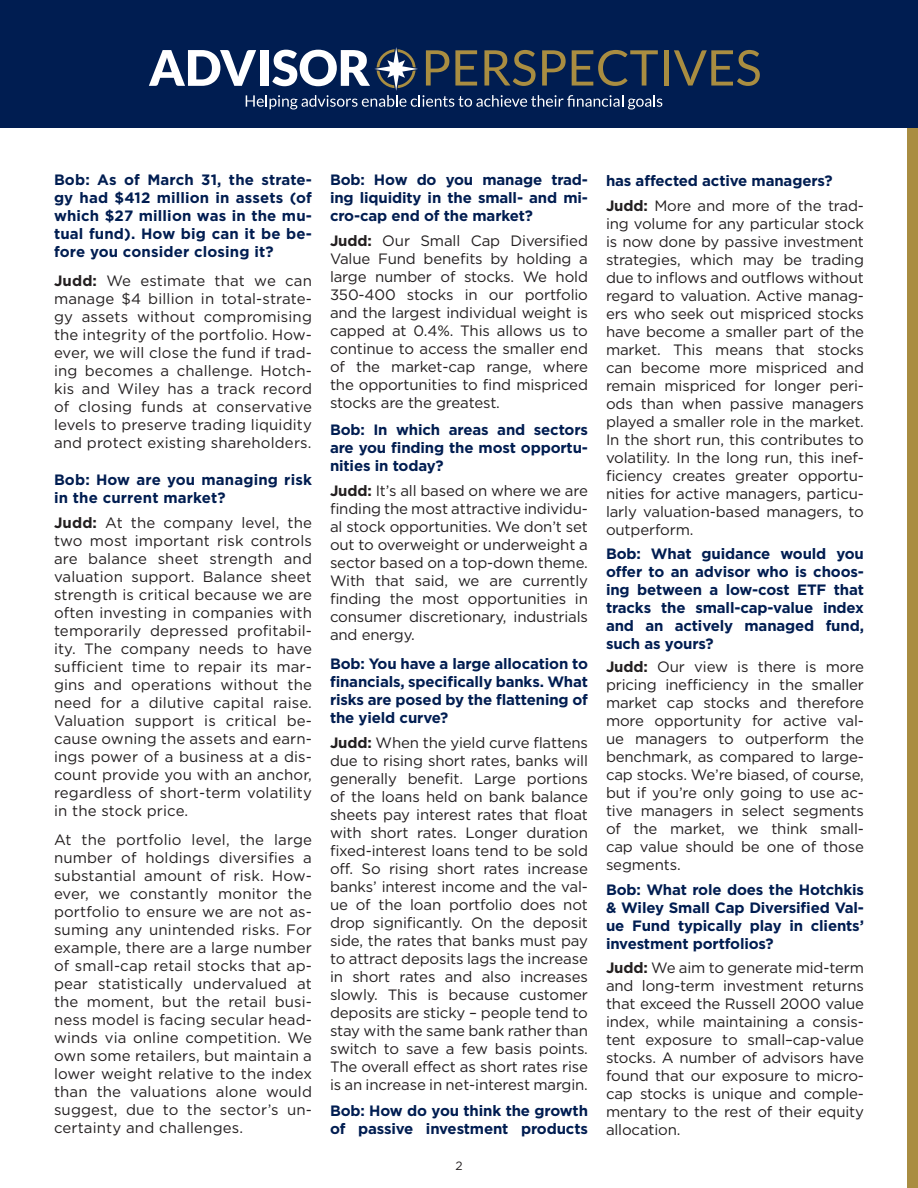
<style>
.page{position:relative;width:918px;height:1188px;background:#fff}
.page>*{position:absolute;margin:0;border:0;box-sizing:border-box;transform-origin:0 0}
.AP_body{font:15px/18px "Gotham";letter-spacing:-.01em;color:#231f20;text-align:justify}
.AP_body-2{font:700 15px/18px "Gotham";letter-spacing:-.01em;color:#001d51;text-align:justify}
.AP_body-3{font:700 15px/18px "Gotham";letter-spacing:.01em;color:#001d51}
.t1{font:12px "Gotham";color:#231f20}
.s1{font-weight:700}
</style>
<div class="page">
<div style="left:907px;top:111px;width:11px;height:1077px;background:#a98d41"></div>
<div style="left:0;top:0;width:918px;height:127px;background:#001d51"></div>
<hr style="left:664px;top:50px;width:4px;height:36px;background:#a98d41">
<svg style="left:674px;top:50px;width:86px;height:36px"></svg>
<svg style="left:149px;top:47px;width:513px;height:63px"></svg>
<p class="AP_body-2" style="left:54px;top:171px;width:260px">Bob: As of March 31, the strate&shy;gy had $412 million in assets (of which $27 million was in the mu&shy;tual fund). How big can it be be&shy;fore you consider closing it?</p>
<p class="AP_body" style="left:54px;top:272px;width:260px"><span class="s1">Judd:</span> We estimate that we can manage $4 billion in total-strate&shy;gy assets without compromising the integrity of the portfolio. How&shy;ever, we will close the fund if trad&shy;ing becomes a challenge. Hotch&shy;kis and Wiley has a track record of closing funds at conservative levels to preserve trading liquidity and protect existing shareholders.</p>
<p class="AP_body-3" style="left:54px;top:471px;width:259px">Bob: How are you managing risk in the current market?</p>
<p class="AP_body" style="left:54px;top:513px;width:260px"><span class="s1">Judd:</span> At the company level, the two most important risk controls are balance sheet strength and valuation support. Balance sheet strength is critical because we are often investing in companies with temporarily depressed profitabil&shy;ity. The company needs to have sufficient time to repair its mar&shy;gins and operations without the need for a dilutive capital raise.<br>Valuation support is critical be&shy;cause owning the assets and earn&shy;ings power of a business at a dis&shy;count provide you with an anchor, regardless of short-term volatility in the stock price.</p>
<p class="AP_body" style="left:54px;top:831px;width:260px">At the portfolio level, the large number of holdings diversifies a substantial amount of risk. How&shy;ever, we constantly monitor the portfolio to ensure we are not as&shy;suming any unintended risks. For example, there are a large number of small-cap retail stocks that ap&shy;pear statistically undervalued at the moment, but the retail busi&shy;ness model is facing secular head&shy;winds via online competition. We own some retailers, but maintain a lower weight relative to the index than the valuations alone would suggest, due to the sector’s un&shy;certainty and challenges.</p>
<p class="AP_body-2" style="left:330px;top:170px;width:260px">Bob: How do you manage trad&shy;ing liquidity in the small- and mi&shy;cro-cap end of the market?</p>
<p class="AP_body" style="left:330px;top:231px;width:260px"><span class="s1">Judd:</span> Our Small Cap Diversified Value Fund benefits by holding a large number of stocks. We hold 350-400 stocks in our portfolio and the largest individual weight is capped at 0.4%. This allows us to continue to access the smaller end of the market-cap range, where the opportunities to find mispriced stocks are the greatest.</p>
<p class="AP_body-2" style="left:330px;top:421px;width:260px">Bob: In which areas and sectors are you finding the most opportu&shy;nities in today?</p>
<p class="AP_body" style="left:330px;top:481px;width:260px"><span class="s1">Judd:</span> It’s all based on where we are finding the most attractive individu&shy;al stock opportunities. We don’t set out to overweight or underweight a sector based on a top-down theme.<br>With that said, we are currently finding the most opportunities in consumer discretionary, industrials and energy.</p>
<p class="AP_body-2" style="left:330px;top:655px;width:260px">Bob: You have a large allocation to financials, specifically banks. What risks are posed by the flattening of the yield curve?</p>
<p class="AP_body" style="left:330px;top:733px;width:260px"><span class="s1">Judd:</span> When the yield curve flattens due to rising short rates, banks will generally benefit. Large portions of the loans held on bank balance sheets pay interest rates that float with short rates. Longer duration fixed-interest loans tend to be sold off. So rising short rates increase banks’ interest income and the val&shy;ue of the loan portfolio does not drop significantly. On the deposit side, the rates that banks must pay to attract deposits lags the increase in short rates and also increases slowly. This is because customer deposits are sticky – people tend to stay with the same bank rather than switch to save a few basis points.<br>The overall effect as short rates rise is an increase in net-interest margin.</p>
<p class="AP_body-2" style="left:330px;top:1102px;width:260px">Bob: How do you think the growth of passive investment products</p>
<p class="t1" style="left:455px;top:1159px;width:9px">2</p>
<p class="AP_body-2" style="left:606px;top:171px;width:228px">has affected active managers?</p>
<p class="AP_body" style="left:606px;top:196px;width:260px"><span class="s1">Judd:</span> More and more of the trad&shy;ing volume for any particular stock is now done by passive investment strategies, which may be trading due to inflows and outflows without regard to valuation. Active manag&shy;ers who seek out mispriced stocks have become a smaller part of the market. This means that stocks can become more mispriced and remain mispriced for longer peri&shy;ods than when passive managers played a smaller role in the market.<br>In the short run, this contributes to volatility. In the long run, this inef&shy;ficiency creates greater opportu&shy;nities for active managers, particu&shy;larly valuation-based managers, to outperform.</p>
<p class="AP_body-2" style="left:606px;top:545px;width:260px">Bob: What guidance would you offer to an advisor who is choos&shy;ing between a low-cost ETF that tracks the small-cap-value index and an actively managed fund, such as yours?</p>
<p class="AP_body" style="left:606px;top:657px;width:260px"><span class="s1">Judd:</span> Our view is there is more pricing inefficiency in the smaller market cap stocks and therefore more opportunity for active val&shy;ue managers to outperform the benchmark, as compared to large&shy;cap stocks. We’re biased, of course, but if you’re only going to use ac&shy;tive managers in select segments of the market, we think small&shy;cap value should be one of those segments.</p>
<p class="AP_body-2" style="left:606px;top:880px;width:260px">Bob: What role does the Hotchkis &amp; Wiley Small Cap Diversified Val&shy;ue Fund typically play in clients’ investment portfolios?</p>
<p class="AP_body" style="left:606px;top:959px;width:260px"><span class="s1">Judd:</span> We aim to generate mid-term and long-term investment returns that exceed the Russell 2000 value index, while maintaining a consis&shy;tent exposure to small–cap-value stocks. A number of advisors have found that our exposure to micro&shy;cap stocks is unique and comple&shy;mentary to the rest of their equity allocation.</p>
</div>
